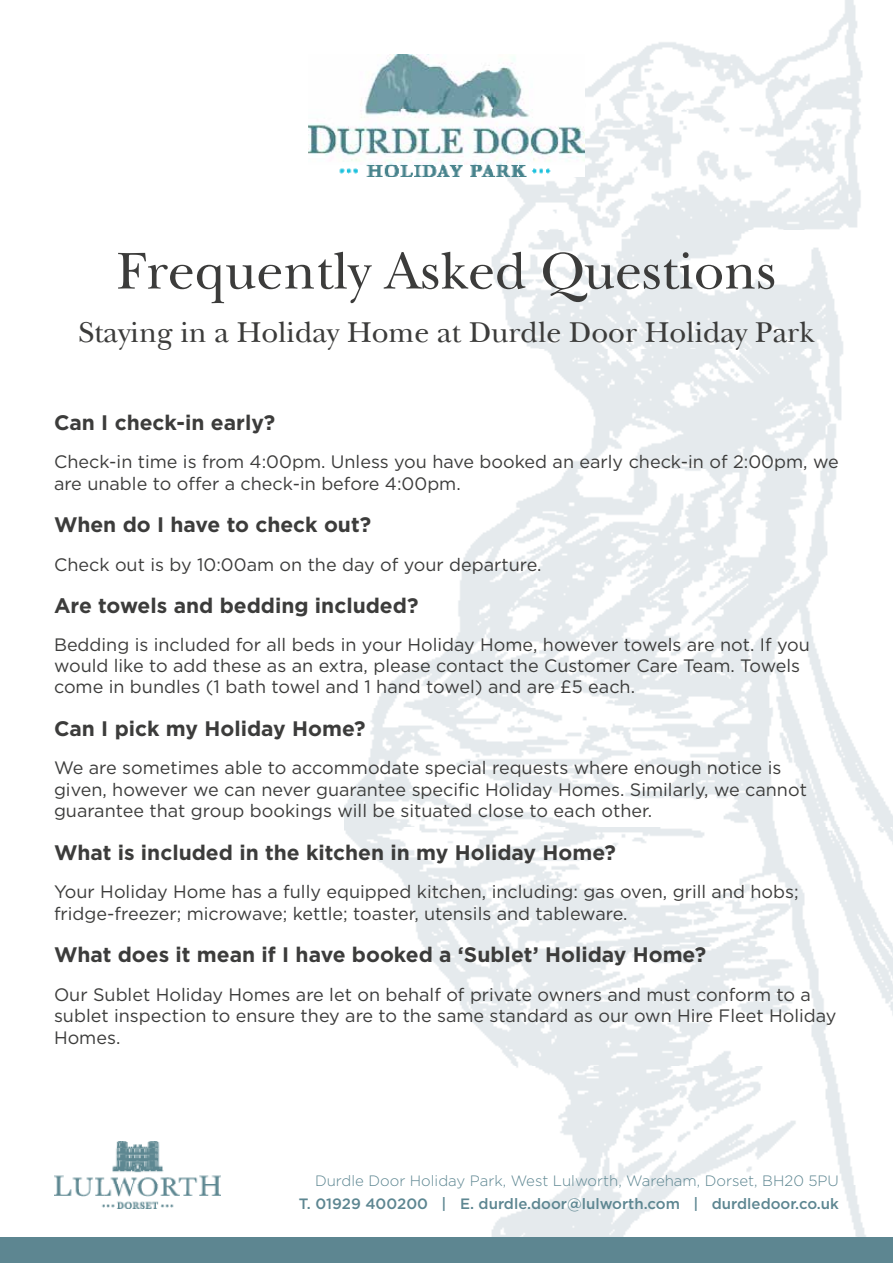
<style>
.page{position:relative;width:893px;height:1263px;background:#fff}
.page>*{position:absolute;margin:0;border:0;box-sizing:border-box;transform-origin:0 0}
.t1{font:54px "New Baskerville";color:#3c3c3b}
.t2{font:30px "New Baskerville";color:#3c3c3b}
.t3{font:700 21px "Gotham";color:#3c3c3b}
.t4{font:18px/21.6px "Gotham";color:#3c3c3b}
.t5{font:300 15px "Gotham";color:#5d8691}
.t6{font:500 15px "Gotham";color:#5d8691}
</style>
<div class="page">
<img style="left:344px;top:0;width:549px;height:1237px">
<div style="left:0;top:1237px;width:893px;height:26px;background:#5d8691"></div>
<img style="left:54px;top:1142px;width:166px;height:67px">
<img style="left:309px;top:54px;width:275px;height:123px">
<h1 class="t1" style="left:117px;top:239px;width:660px">Frequently Asked Questions</h1>
<h2 class="t2" style="left:78px;top:314px;width:738px">Staying in a Holiday Home at Durdle Door Holiday Park</h2>
<p class="t3" style="left:54px;top:408px;width:223px">Can I check-in early?</p>
<p class="t4" style="left:54px;top:451px;width:786px">Check-in time is from 4:00pm. Unless you have booked an early check-in of 2:00pm, we are unable to offer a check-in before 4:00pm.</p>
<p class="t3" style="left:54px;top:511px;width:319px">When do I have to check out?</p>
<p class="t4" style="left:54px;top:553px;width:489px">Check out is by 10:00am on the day of your departure.</p>
<p class="t3" style="left:54px;top:591px;width:366px">Are towels and bedding included?</p>
<p class="t4" style="left:54px;top:633px;width:757px">Bedding is included for all beds in your Holiday Home, however towels are not. If you would like to add these as an extra, please contact the Customer Care Team. Towels come in bundles (1 bath towel and 1 hand towel) and are £5 each.</p>
<p class="t3" style="left:54px;top:714px;width:313px">Can I pick my Holiday Home?</p>
<p class="t4" style="left:54px;top:757px;width:754px">We are sometimes able to accommodate special requests where enough notice is given, however we can never guarantee specific Holiday Homes. Similarly, we cannot guarantee that group bookings will be situated close to each other.</p>
<p class="t3" style="left:54px;top:838px;width:563px">What is included in the kitchen in my Holiday Home?</p>
<p class="t4" style="left:54px;top:881px;width:746px">Your Holiday Home has a fully equipped kitchen, including: gas oven, grill and hobs; fridge-freezer; microwave; kettle; toaster, utensils and tableware.</p>
<p class="t3" style="left:54px;top:941px;width:654px">What does it mean if I have booked a ‘Sublet’ Holiday Home?</p>
<p class="t4" style="left:54px;top:983px;width:784px">Our Sublet Holiday Homes are let on behalf of private owners and must conform to a sublet inspection to ensure they are to the same standard as our own Hire Fleet Holiday<br>Homes.</p>
<p class="t5" style="left:315px;top:1171px;width:525px">Durdle Door Holiday Park, West Lulworth, Wareham, Dorset, BH20 5PU</p>
<p class="t6" style="left:299px;top:1194px;width:542px">T. 01929 400200 | E. durdle.door@lulworth.com | durdledoor.co.uk</p>
</div>
